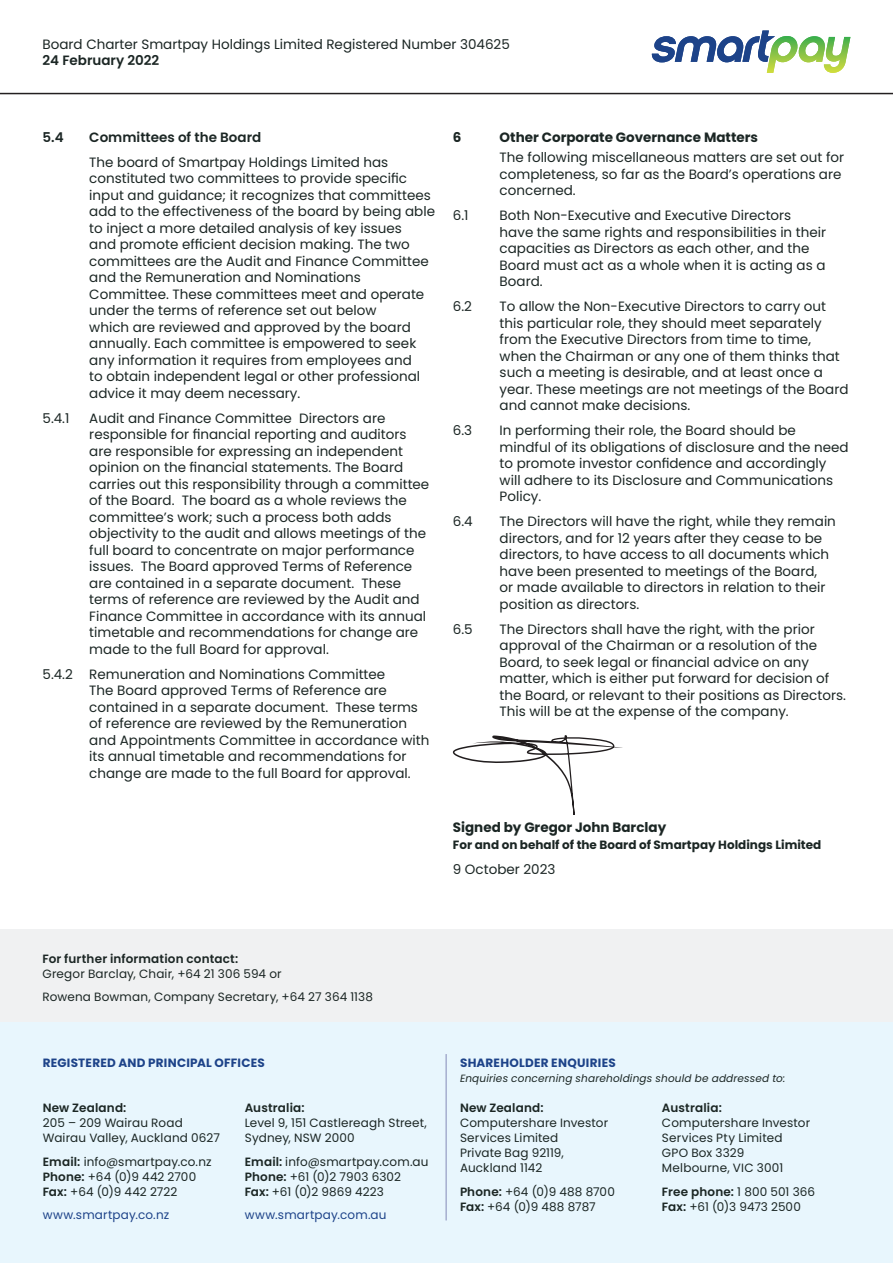
<style>
.page{position:relative;width:893px;height:1263px;background:#fff}
.page>*{position:absolute;margin:0;border:0;box-sizing:border-box;transform-origin:0 0}
.t1{font:13.5px/16.5px "Poppins";color:#1b2624}
.t2{font:700 13.5px "Poppins";color:#1b2624}
.t3{font:600 13.5px "Poppins";color:#1b2624}
.t4{font:12px/15px "Poppins";letter-spacing:.01em;color:#1b2624}
.t5{font:600 12px "Poppins";letter-spacing:.015em;color:#1b2624}
.t6{font:700 12px "Poppins";letter-spacing:.02em;color:#1d4389}
.t7{font:700 12px "Poppins";color:#1b2624}
.t8{font:12px "Poppins";letter-spacing:.015em;color:#1d4389}
.t9{font:italic 10.5px "Poppins";letter-spacing:.015em;color:#1b2624}
.s1{font-weight:600}
</style>
<div class="page">
<hr style="left:0;top:93px;width:893px;height:1px;background:#231f20">
<div style="left:0;top:929px;width:893px;height:94px;background:#f0f1f2"></div>
<div style="left:0;top:1023px;width:893px;height:240px;background:#e8f6fd"></div>
<hr style="left:446px;top:1054px;width:1px;height:166px;background:#8489b7">
<svg style="left:652px;top:31px;width:198px;height:42px"></svg>
<svg style="left:453px;top:735px;width:169px;height:80px"></svg>
<p class="t1" style="left:43px;top:36px;width:469px">Board Charter Smartpay Holdings Limited Registered Number 304625</p>
<p class="t3" style="left:43px;top:53px;width:118px">24 February 2022</p>
<p class="t3" style="left:43px;top:129px;width:23px">5.4</p>
<p class="t3" style="left:89px;top:129px;width:173px">Committees of the Board</p>
<p class="t1" style="left:89px;top:154px;width:347px">The board of Smartpay Holdings Limited has constituted two committees to provide specific input and guidance; it recognizes that committees add to the effectiveness of the board by being able to inject a more detailed analysis of key issues<br>and promote efficient decision making. The two committees are the Audit and Finance Committee and the Remuneration and Nominations Committee. These committees meet and operate under the terms of reference set out below<br>which are reviewed and approved by the board annually. Each committee is empowered to seek any information it requires from employees and<br>to obtain independent legal or other professional advice it may deem necessary.</p>
<p class="t1" style="left:43px;top:410px;width:28px">5.4.1</p>
<p class="t1" style="left:89px;top:410px;width:341px">Audit and Finance Committee Directors are responsible for financial reporting and auditors are responsible for expressing an independent opinion on the financial statements. The Board carries out this responsibility through a committee of the Board. The board as a whole reviews the committee’s work; such a process both adds objectivity to the audit and allows meetings of the full board to concentrate on major performance issues. The Board approved Terms of Reference are contained in a separate document. These terms of reference are reviewed by the Audit and Finance Committee in accordance with its annual timetable and recommendations for change are made to the full Board for approval.</p>
<p class="t1" style="left:89px;top:666px;width:341px;text-indent:-47px">5.4.2 Remuneration and Nominations Committee<br>The Board approved Terms of Reference are contained in a separate document. These terms of reference are reviewed by the Remuneration and Appointments Committee in accordance with its annual timetable and recommendations for change are made to the full Board for approval.</p>
<p class="t2" style="left:453px;top:129px;width:10px">6</p>
<p class="t2" style="left:500px;top:129px;width:260px">Other Corporate Governance Matters</p>
<p class="t1" style="left:500px;top:149px;width:346px">The following miscellaneous matters are set out for completeness, so far as the Board’s operations are concerned.</p>
<p class="t1" style="left:453px;top:207px;width:17px">6.1</p>
<p class="t1" style="left:500px;top:207px;width:328px">Both Non-Executive and Executive Directors have the same rights and responsibilities in their capacities as Directors as each other, and the Board must act as a whole when it is acting as a Board.</p>
<p class="t1" style="left:453px;top:298px;width:21px">6.2</p>
<p class="t1" style="left:500px;top:298px;width:350px">To allow the Non-Executive Directors to carry out this particular role, they should meet separately from the Executive Directors from time to time, when the Chairman or any one of them thinks that such a meeting is desirable, and at least once a year. These meetings are not meetings of the Board and cannot make decisions.</p>
<p class="t1" style="left:453px;top:422px;width:21px">6.3</p>
<p class="t1" style="left:500px;top:422px;width:350px">In performing their role, the Board should be mindful of its obligations of disclosure and the need to promote investor confidence and accordingly will adhere to its Disclosure and Communications Policy.</p>
<p class="t1" style="left:453px;top:513px;width:21px">6.4</p>
<p class="t1" style="left:500px;top:513px;width:338px">The Directors will have the right, while they remain directors, and for 12 years after they cease to be directors, to have access to all documents which have been presented to meetings of the Board,<br>or made available to directors in relation to their position as directors.</p>
<p class="t1" style="left:453px;top:621px;width:21px">6.5</p>
<p class="t1" style="left:500px;top:621px;width:348px">The Directors shall have the right, with the prior approval of the Chairman or a resolution of the Board, to seek legal or financial advice on any matter, which is either put forward for decision of the Board, or relevant to their positions as Directors.<br>This will be at the expense of the company.</p>
<p class="t2" style="left:453px;top:820px;width:215px">Signed by Gregor John Barclay</p>
<p class="t7" style="left:453px;top:838px;width:370px">For and on behalf of the Board of Smartpay Holdings Limited</p>
<p class="t1" style="left:453px;top:861px;width:104px">9 October 2023</p>
<p class="t5" style="left:43px;top:952px;width:197px">For further information contact:</p>
<p class="t4" style="left:43px;top:962px;width:332px;line-height:23.5px">Gregor Barclay, Chair, +64 21 306 594 or<br>Rowena Bowman, Company Secretary, +64 27 364 1138</p>
<p class="t6" style="left:43px;top:1055px;width:224px">REGISTERED AND PRINCIPAL OFFICES</p>
<p class="t5" style="left:43px;top:1101px;width:85px">New Zealand:</p>
<p class="t4" style="left:43px;top:1115px;width:179px">205 – 209 Wairau Road<br>Wairau Valley, Auckland 0627</p>
<p class="t4" style="left:43px;top:1154px;width:170px"><span class="s1">Email:</span> info@smartpay.co.nz<br><span class="s1">Phone:</span> +64 (0)9 442 2700<br><span class="s1">Fax:</span> +64 (0)9 442 2722</p>
<p class="t8" style="left:43px;top:1208px;width:128px">www.smartpay.co.nz</p>
<p class="t5" style="left:245px;top:1101px;width:61px">Australia:</p>
<p class="t4" style="left:245px;top:1115px;width:184px">Level 9, 151 Castlereagh Street,<br>Sydney, NSW 2000</p>
<p class="t4" style="left:245px;top:1154px;width:185px"><span class="s1">Email:</span> info@smartpay.com.au<br><span class="s1">Phone:</span> +61 (0)2 7903 6302<br><span class="s1">Fax:</span> +61 (0)2 9869 4223</p>
<p class="t8" style="left:245px;top:1208px;width:143px">www.smartpay.com.au</p>
<p class="t6" style="left:460px;top:1055px;width:157px">SHAREHOLDER ENQUIRIES</p>
<p class="t9" style="left:460px;top:1072px;width:327px">Enquiries concerning shareholdings should be addressed to:</p>
<p class="t5" style="left:460px;top:1101px;width:85px">New Zealand:</p>
<p class="t4" style="left:460px;top:1115px;width:150px">Computershare Investor<br>Services Limited<br>Private Bag 92119,<br>Auckland 1142</p>
<p class="t4" style="left:460px;top:1184px;width:156px"><span class="s1">Phone:</span> +64 (0)9 488 8700<br><span class="s1">Fax:</span> +64 (0)9 488 8787</p>
<p class="t5" style="left:662px;top:1101px;width:61px">Australia:</p>
<p class="t4" style="left:662px;top:1115px;width:150px">Computershare Investor<br>Services Pty Limited<br>GPO Box 3329<br>Melbourne, VIC 3001</p>
<p class="t4" style="left:662px;top:1184px;width:155px"><span class="s1">Free phone:</span> 1 800 501 366<br><span class="s1">Fax:</span> +61 (0)3 9473 2500</p>
</div>
